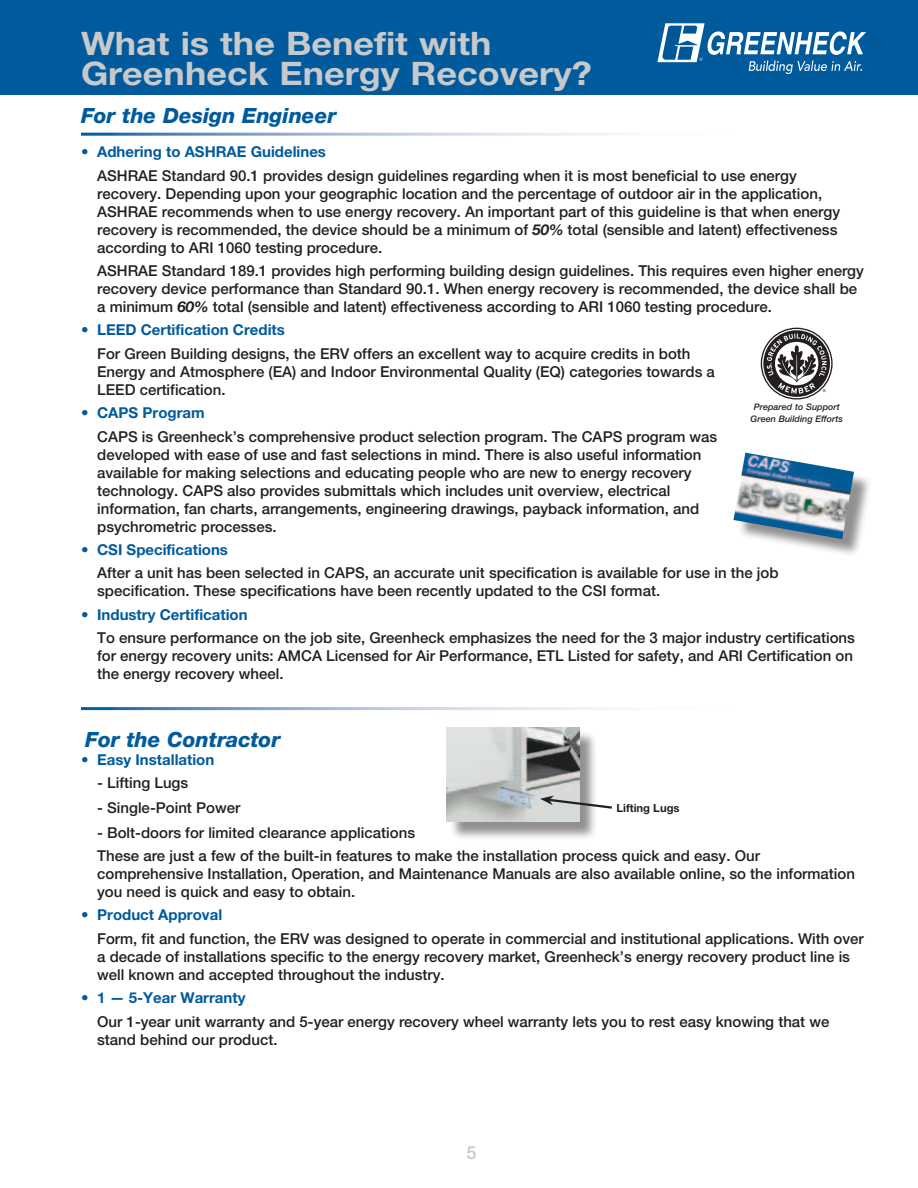
<style>
.page{position:relative;width:918px;height:1188px;background:#fff}
.page>*{position:absolute;margin:0;border:0;box-sizing:border-box;transform-origin:0 0}
.t1{font:700 32.4px/30px "Helvetica Neue LT Std";color:#c7c9cb;scale:1.11 1}
.t2{font:italic 800 21px "Helvetica Neue LT Std";color:#005b9d}
.t3{font:500 18px "Helvetica Neue LT Std";color:#c7c9cb}
.t4{font:500 15px/18px "Helvetica Neue LT Std";color:#231f20}
.t5{font:700 15px "Helvetica Neue LT Std";color:#005b9d}
.t6{font:700 11.25px "Helvetica Neue LT Std";color:#231f20}
.t7{font:italic 500 9px/12px "Helvetica Neue LT Std";color:#231f20;text-align:center}
.s1{font-weight:700;font-style:italic}
</style>
<div class="page">
<div style="left:1px;top:0;width:917px;height:94px;background:#005a9c"></div>
<svg style="left:657px;top:23px;width:209px;height:51px"></svg>
<svg style="left:761px;top:328px;width:72px;height:72px"></svg>
<div style="left:736px;top:455px;width:135px;height:101px;background:#231f20;opacity:.5"></div>
<img style="left:734px;top:453px;width:120px;height:86px">
<div style="left:449px;top:730px;width:149px;height:110px;background:#231f20;opacity:.5"></div>
<img style="left:447px;top:728px;width:132px;height:94px">
<svg style="left:540px;top:796px;width:72px;height:14px"></svg>
<h1 class="t1" style="left:81px;top:27px;width:462px">What is the Benefit with<br>Greenheck Energy Recovery?</h1>
<h2 class="t2" style="left:81px;top:103px;width:257px">For the Design Engineer</h2>
<p class="t5" style="left:81px;top:143px;width:247px">• Adhering to ASHRAE Guidelines</p>
<p class="t4" style="left:97px;top:166px;width:745px">ASHRAE Standard 90.1 provides design guidelines regarding when it is most beneficial to use energy recovery. Depending upon your geographic location and the percentage of outdoor air in the application, ASHRAE recommends when to use energy recovery. An important part of this guideline is that when energy recovery is recommended, the device should be a minimum of <span class="s1">50%</span> total (sensible and latent) effectiveness according to ARI 1060 testing procedure.</p>
<p class="t4" style="left:97px;top:262px;width:768px">ASHRAE Standard 189.1 provides high performing building design guidelines. This requires even higher energy recovery device performance than Standard 90.1. When energy recovery is recommended, the device shall be a minimum <span class="s1">60%</span> total (sensible and latent) effectiveness according to ARI 1060 testing procedure.</p>
<p class="t5" style="left:81px;top:321px;width:205px">• LEED Certification Credits</p>
<p class="t4" style="left:97px;top:344px;width:619px">For Green Building designs, the ERV offers an excellent way to acquire credits in both<br>Energy and Atmosphere (EA) and Indoor Environmental Quality (EQ) categories towards a<br>LEED certification.</p>
<p class="t5" style="left:81px;top:404px;width:125px">• CAPS Program</p>
<p class="t4" style="left:97px;top:427px;width:622px">CAPS is Greenheck’s comprehensive product selection program. The CAPS program was developed with ease of use and fast selections in mind. There is also useful information available for making selections and educating people who are new to energy recovery technology. CAPS also provides submittals which includes unit overview, electrical information, fan charts, arrangements, engineering drawings, payback information, and psychrometric processes.</p>
<p class="t5" style="left:81px;top:540px;width:148px">• CSI Specifications</p>
<p class="t4" style="left:97px;top:564px;width:683px">After a unit has been selected in CAPS, an accurate unit specification is available for use in the job specification. These specifications have been recently updated to the CSI format.</p>
<p class="t5" style="left:81px;top:605px;width:168px">• Industry Certification</p>
<p class="t4" style="left:97px;top:629px;width:759px">To ensure performance on the job site, Greenheck emphasizes the need for the 3 major industry certifications for energy recovery units: AMCA Licensed for Air Performance, ETL Listed for safety, and ARI Certification on the energy recovery wheel.</p>
<p class="t7" style="left:751px;top:401px;width:94px">Prepared to Support<br>Green Building Efforts</p>
<h2 class="t2" style="left:85px;top:727px;width:197px">For the Contractor</h2>
<p class="t5" style="left:81px;top:750px;width:135px">• Easy Installation</p>
<p class="t4" style="left:97px;top:774px;width:93px">- Lifting Lugs</p>
<p class="t4" style="left:97px;top:798px;width:145px">- Single-Point Power</p>
<p class="t4" style="left:97px;top:820px;width:664px;line-height:23.4px">- Bolt-doors for limited clearance applications<br>These are just a few of the built-in features to make the installation process quick and easy. Our</p>
<p class="t4" style="left:97px;top:864px;width:759px">comprehensive Installation, Operation, and Maintenance Manuals are also available online, so the information you need is quick and easy to obtain.</p>
<p class="t5" style="left:81px;top:906px;width:143px">• Product Approval</p>
<p class="t4" style="left:97px;top:929px;width:768px">Form, fit and function, the ERV was designed to operate in commercial and institutional applications. With over a decade of installations specific to the energy recovery market, Greenheck’s energy recovery product line is well known and accepted throughout the industry.</p>
<p class="t5" style="left:81px;top:989px;width:166px">• 1 — 5-Year Warranty</p>
<p class="t4" style="left:97px;top:1012px;width:734px">Our 1-year unit warranty and 5-year energy recovery wheel warranty lets you to rest easy knowing that we stand behind our product.</p>
<p class="t6" style="left:616px;top:801px;width:65px">Lifting Lugs</p>
<p class="t3" style="left:467px;top:1142px;width:12px">5</p>
</div>
